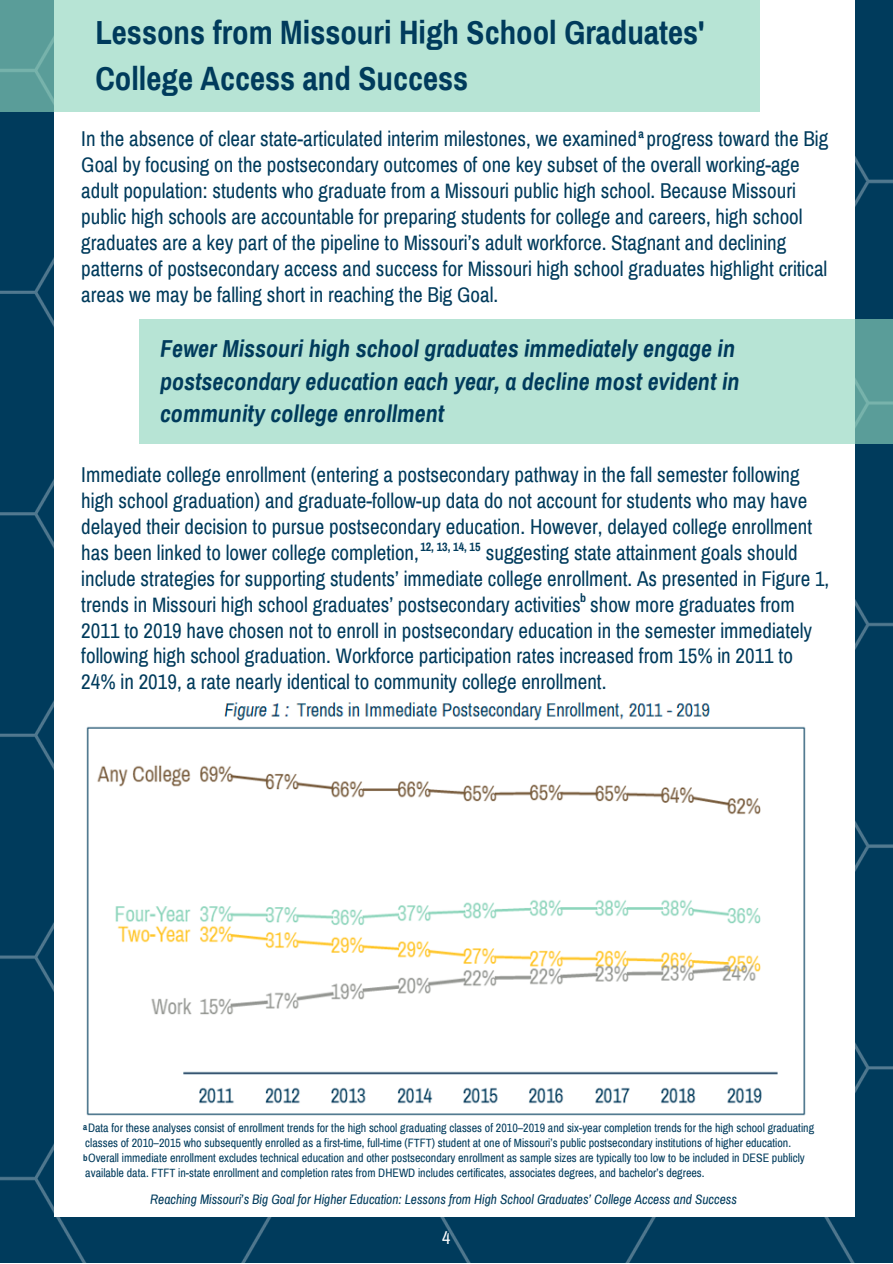
<style>
.page{position:relative;width:893px;height:1264px;background:#fff}
.page>*{position:absolute;margin:0;border:0;box-sizing:border-box;transform-origin:0 0}
.t1{font:700 33px/46px "Archivo Narrow";color:#003b5c}
.t2{font:italic 700 24px/32.5px "Archivo Narrow";color:#003b5c}
.t3{font:21px/25.8px "Archivo Narrow";color:#003b5c}
.t4{font:18px "Archivo Narrow";color:#fff}
.t5{font:italic 13.5px "Archivo Narrow";color:#003b5c}
.t6{font:12px/15px "Archivo Narrow";color:#003b5c}
.t7{font:700 12px "Archivo Narrow";color:#003b5c}
.t8{font:700 9px "Archivo Narrow";color:#003b5c}
</style>
<div class="page">
<div style="left:0;top:0;width:892px;height:1262px;background:#003b5c"></div>
<div style="left:54px;top:0;width:800px;height:1216px;background:#fff"></div>
<div style="left:139px;top:319px;width:753px;height:125px;background:#b7e4d5"></div>
<svg style="left:0;top:0;width:759px;height:111px;background:#b0dfd0"></svg>
<img style="left:86px;top:702px;width:720px;height:414px">
<h1 class="t1" style="left:95px;top:9px;width:610px">Lessons from Missouri High School Graduates'<br>College Access and Success</h1>
<p class="t3" style="left:81px;top:126px;width:748px">In the absence of clear state-articulated interim milestones, we examined progress toward the Big Goal by focusing on the postsecondary outcomes of one key subset of the overall working-age adult population: students who graduate from a Missouri public high school. Because Missouri public high schools are accountable for preparing students for college and careers, high school graduates are a key part of the pipeline to Missouri’s adult workforce. Stagnant and declining patterns of postsecondary access and success for Missouri high school graduates highlight critical areas we may be falling short in reaching the Big Goal.</p>
<p class="t7" style="left:638px;top:126px;width:7px">a</p>
<p class="t2" style="left:160px;top:332px;width:581px">Fewer Missouri high school graduates immediately engage in postsecondary education each year, a decline most evident in community college enrollment</p>
<p class="t3" style="left:81px;top:462px;width:732px">Immediate college enrollment (entering a postsecondary pathway in the fall semester following high school graduation) and graduate-follow-up data do not account for students who may have delayed their decision to pursue postsecondary education. However, delayed college enrollment has been linked to lower college completion,</p>
<p class="t7" style="left:420px;top:539px;width:62px">12, 13, 14, 15</p>
<p class="t3" style="left:81px;top:539px;width:749px;text-indent:404px">suggesting state attainment goals should include strategies for supporting students’ immediate college enrollment. As presented in Figure 1, trends in Missouri high school graduates’ postsecondary activities show more graduates from 2011 to 2019 have chosen not to enroll in postsecondary education in the semester immediately following high school graduation. Workforce participation rates increased from 15% in 2011 to 24% in 2019, a rate nearly identical to community college enrollment.</p>
<p class="t7" style="left:580px;top:590px;width:7px">b</p>
<p class="t6" style="left:85px;top:1120px;width:730px">Data for these analyses consist of enrollment trends for the high school graduating classes of 2010–2019 and six-year completion trends for the high school graduating classes of 2010–2015 who subsequently enrolled as a first-time, full-time (FTFT) student at one of Missouri’s public postsecondary institutions of higher education.<br>Overall immediate enrollment excludes technical education and other postsecondary enrollment as sample sizes are typically too low to be included in DESE publicly available data. FTFT in-state enrollment and completion rates from DHEWD includes certificates, associates degrees, and bachelor’s degrees.</p>
<p class="t8" style="left:83px;top:1121px;width:6px">a</p>
<p class="t8" style="left:83px;top:1152px;width:6px">b</p>
<p class="t5" style="left:150px;top:1191px;width:588px">Reaching Missouri’s Big Goal for Higher Education: Lessons from High School Graduates’ College Access and Success</p>
<p class="t4" style="left:442px;top:1226px;width:10px">4</p>
</div>
